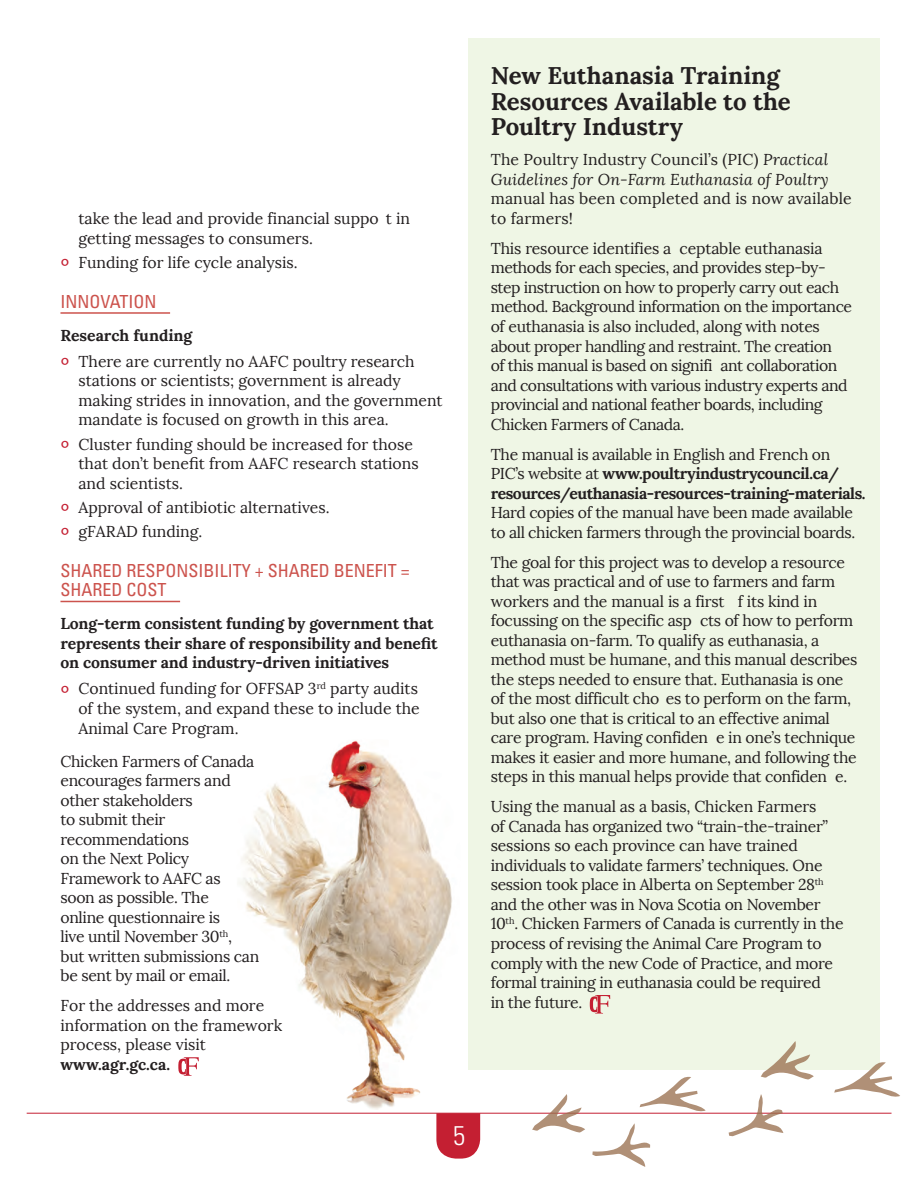
<style>
.page{position:relative;width:921px;height:1193px;background:#fff}
.page>*{position:absolute;margin:0;border:0;box-sizing:border-box;transform-origin:0 0}
.t1{font:300 condensed 27px "Univers LT Std";color:#fff}
.t2{font:700 24px/25.5px "Lora";color:#231f20}
.t3{font:condensed 18px/19.5px "Univers LT Std";color:#cc534d}
.t4{font:15.75px/19.5px "Lora";letter-spacing:-.02em;color:#231f20}
.t5{font:15.75px/19.5px "Lora";color:#231f20}
.t6{font:700 15.75px/19.5px "Lora";letter-spacing:-.01em;color:#231f20}
.t7{font:700 15.75px/19.5px "Lora";letter-spacing:-.03em;color:#231f20}
.t8{font:italic 15.75px/19.5px "Lora";letter-spacing:.01em;color:#231f20}
.t9{font:15.75px/19.5px "Lora";letter-spacing:.01em;color:#231f20}
.s1{font-size:22.5px;color:#c41f32}
.s2{font-weight:700}
.s3{font-style:inherit}
.s4{font-style:normal}
.s5{font-weight:400}
</style>
<div class="page">
<svg style="left:436px;top:1113px;width:44px;height:45px;background:#c83041"></svg>
<img style="left:239px;top:740px;width:213px;height:369px">
<div style="left:468px;top:39px;width:411px;height:1030px;background:#eff6e5"></div>
<hr style="left:60px;top:312px;width:110px;height:1px;background:#cc534d">
<hr style="left:60px;top:600px;width:120px;height:2px;background:#cc534d">
<svg style="left:178px;top:1057px;width:21px;height:18px"></svg>
<svg style="left:589px;top:995px;width:21px;height:18px"></svg>
<hr style="left:27px;top:1112px;width:864px;height:1px;background:#c41f32">
<svg style="left:592px;top:1123px;width:58px;height:43px"></svg>
<svg style="left:760px;top:1041px;width:53px;height:38px"></svg>
<svg style="left:833px;top:1060px;width:66px;height:37px"></svg>
<svg style="left:728px;top:1094px;width:55px;height:42px"></svg>
<svg style="left:532px;top:1094px;width:53px;height:38px"></svg>
<svg style="left:639px;top:1076px;width:66px;height:36px"></svg>
<p class="t5" style="left:78px;top:209px;width:333px">take the lead and provide financial suppo t in getting messages to consumers.</p>
<p class="t5" style="left:60px;top:252px;width:238px"><span class="s1">°</span> Funding for life cycle analysis.</p>
<p class="t3" style="left:60px;top:291px;width:98px">INNOVATION</p>
<p class="t5" style="left:60px;top:322px;width:355px;line-height:26.2px"><span class="s2">Research funding<br></span><span class="s1">°</span> There are currently no AAFC poultry research</p>
<p class="t5" style="left:78px;top:371px;width:365px">stations or scientists; government is already making strides in innovation, and the government mandate is focused on growth in this area.</p>
<p class="t5" style="left:78px;top:434px;width:341px;text-indent:-18px"><span class="s1">°</span> Cluster funding should be increased for those that don<span class="s3">’t benefi</span>t from AAFC research stations and scientists.</p>
<p class="t5" style="left:60px;top:495px;width:270px;line-height:24.2px"><span class="s1">°</span> Approval of antibiotic alternatives. <span class="s1">°</span> gFARAD funding.</p>
<p class="t3" style="left:60px;top:560px;width:351px">SHARED RESPONSIBILITY + SHARED BENEFIT =<br>SHARED COST</p>
<p class="t6" style="left:60px;top:613px;width:378px">Long-term consistent funding by government that represents their share of responsibili<span class="s3">ty and benefi</span>t on consumer and industry-driven initiatives</p>
<p class="t4" style="left:78px;top:679px;width:342px;text-align:justify;text-indent:-18px"><span class="s1">°</span> Continued funding for OFFSAP 3<sup>rd</sup> party audits of the system, and expand these to include the Animal Care Program.</p>
<p class="t4" style="left:60px;top:751px;width:200px">Chicken Farmers of Canada encourages farmers and other stakeholders<br>to submit their recommendations<br>on the Next Policy<br>Framework to AAFC as<br>soon as possible. The<br>online questionnaire is<br>live until November 30<sup>th</sup>, but written submissions can be sent by mail or email.</p>
<p class="t5" style="left:60px;top:995px;width:223px">For the addresses and more information on the framework process, please visit</p>
<p class="t6" style="left:60px;top:1053px;width:111px">www.agr.gc.ca.</p>
<h1 class="t1" style="left:453px;top:1119px;width:13px">5</h1>
<h2 class="t2" style="left:490px;top:63px;width:301px">New Euthanasia Training<br>Resources Available to the<br>Poultry Industry</h2>
<p class="t8" style="left:490px;top:150px;width:339px"><span class="s4">The Poultry Industry Council’s (PIC)</span> Practical<br>Guidelines for On-Farm Euthanasia of Poultry</p>
<p class="t9" style="left:490px;top:189px;width:362px">manual has been completed and is now available to farmers!</p>
<p class="t4" style="left:490px;top:239px;width:362px">This resource identifies a ceptable euthanasia methods for each species, and provides step-by&shy;step instruction on how to properly carry out each method. Background information on the importance of euthanasia is also included, along with notes about proper handling and restraint. The creation<br>of this manual is based on signifi ant collaboration and consultations with various industry experts and provincial and national feather boards, including Chicken Farmers of Canada.</p>
<p class="t7" style="left:490px;top:444px;width:376px"><span class="s5">The manual is available in English and French on<br>PIC’s website at</span> www.poultryindustrycouncil.ca/ resources/euthanasia-resources-training-materials.</p>
<p class="t4" style="left:490px;top:503px;width:366px">Hard copies of the manual have been made available to all chicken farmers through the provincial boards.</p>
<p class="t4" style="left:490px;top:552px;width:368px">The goal for this project was to develop a resource that was practical and of use to farmers and farm workers and the manual is a first f its kind in focussing on the specific asp cts of how to perform euthanasia on-farm. To qualify as euthanasia, a method must be humane, and this manual describes the steps needed to ensure that. Euthanasia is one of the most difficult cho es to perform on the farm, but also one that is critical to an effective animal care program. Having confiden e in one’s technique makes it easier and more humane, and following the steps in this manual helps provide that confiden e.</p>
<p class="t4" style="left:490px;top:796px;width:354px">Using the manual as a basis, Chicken Farmers<br>of Canada has organized two “train-the-trainer” sessions so each province can have trained individuals to validate farmers’ techniques. One session took place in Alberta on September 28<sup>th </sup>and the other was in Nova Scotia on November 10<sup>th</sup>. Chicken Farmers of Canada is currently in the process of revising the Animal Care Program to comply with the new Code of Practice, and more formal training in euthanasia could be required<br>in the future.</p>
</div>
